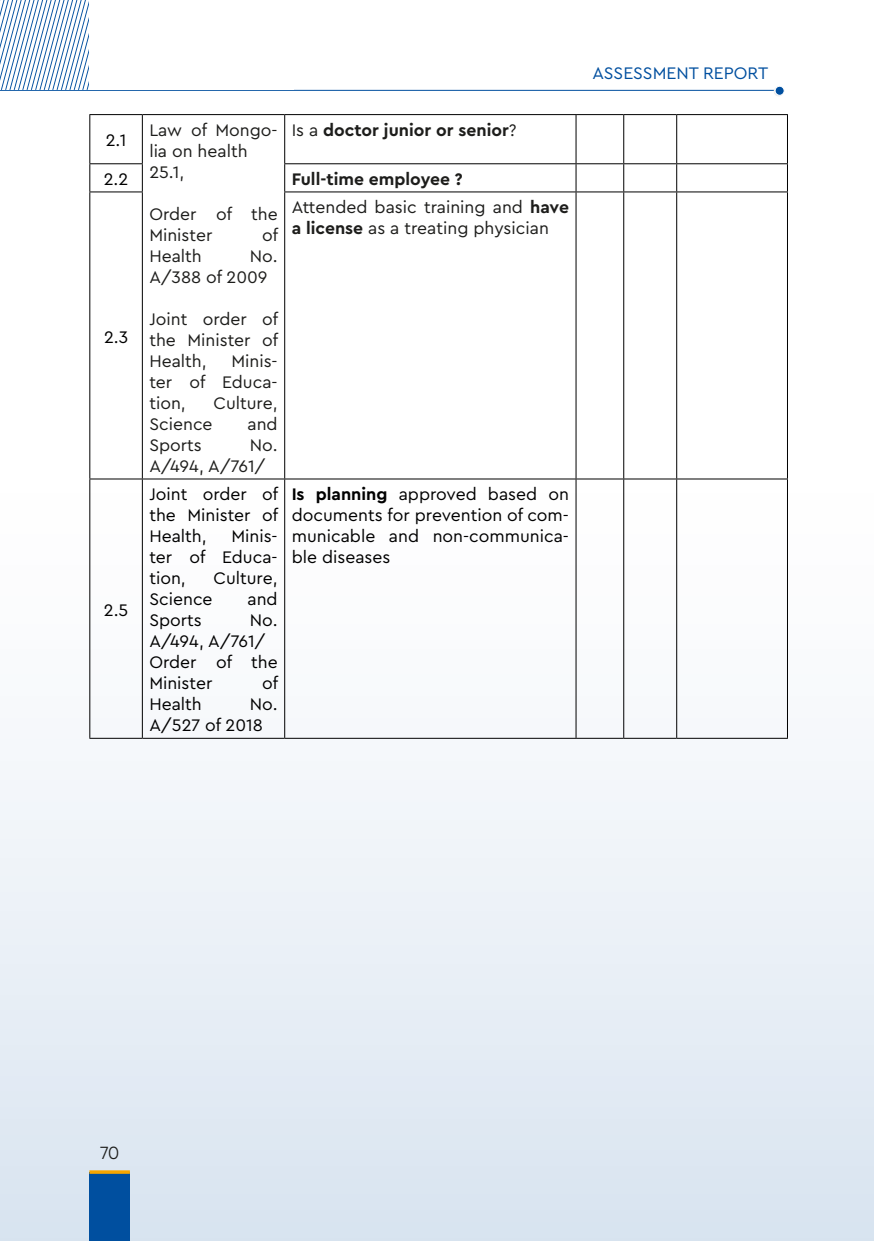
<style>
.page{position:relative;width:874px;height:1241px;background:#fff}
.page>*{position:absolute;margin:0;border:0;box-sizing:border-box;transform-origin:0 0}
.t1{font:17.5px/21px "Cera Pro";color:#000;text-align:justify}
.t2{font:17.5px/21px "Cera Pro";color:#1d1d1b}
.t3{font:700 17.5px "Cera Pro";color:#1d1d1b}
.t4{font:17.5px "Cera Pro";color:#004f9f}
.t5{font:17.5px "GIP";color:#1d1d1b}
.s1{font-weight:400}
.s2{font-weight:700}
</style>
<div class="page">
<div style="left:0;top:461px;width:873px;height:779px;background:linear-gradient(to bottom,#fffffe,#dbe6f1)"></div>
<hr style="left:0;top:90px;width:779px;height:1px;background:#004f9f">
<div style="left:773px;top:86px;width:10px;height:10px;border:1px solid #ededed;border-radius:50%"></div>
<div style="left:774px;top:86px;width:9px;height:9px;background:#004f9f;border-radius:50%"></div>
<div style="left:774px;top:86px;width:10px;height:10px;border:1px solid #fff;border-radius:50%"></div>
<svg style="left:0;top:0;width:204px;height:91px"></svg>
<div style="left:89px;top:0;width:205px;height:90px;background:#fff"></div>
<div style="left:89px;top:1172px;width:41px;height:68px;background:#004f9f"></div>
<hr style="left:89px;top:1170px;width:41px;height:3px;background:#f7a600">
<hr style="left:89px;top:114px;width:53px;height:1px;background:#000">
<hr style="left:89px;top:115px;width:1px;height:48px;background:#000">
<hr style="left:142px;top:114px;width:142px;height:1px;background:#000">
<hr style="left:142px;top:115px;width:1px;height:48px;background:#000">
<hr style="left:284px;top:114px;width:291px;height:1px;background:#000">
<hr style="left:284px;top:115px;width:1px;height:48px;background:#000">
<hr style="left:575px;top:114px;width:48px;height:1px;background:#000">
<hr style="left:575px;top:115px;width:1px;height:48px;background:#000">
<hr style="left:623px;top:114px;width:53px;height:1px;background:#000">
<hr style="left:623px;top:115px;width:1px;height:48px;background:#000">
<hr style="left:676px;top:114px;width:111px;height:1px;background:#000">
<hr style="left:676px;top:115px;width:1px;height:48px;background:#000">
<hr style="left:786px;top:115px;width:1px;height:48px;background:#000">
<hr style="left:89px;top:163px;width:54px;height:1px;background:#000">
<svg style="left:89px;top:164px;width:1px;height:27px"></svg>
<svg style="left:142px;top:164px;width:1px;height:27px"></svg>
<hr style="left:284px;top:163px;width:291px;height:1px;background:#000">
<svg style="left:284px;top:164px;width:1px;height:27px"></svg>
<hr style="left:575px;top:163px;width:48px;height:1px;background:#000">
<svg style="left:575px;top:164px;width:1px;height:27px"></svg>
<hr style="left:623px;top:163px;width:53px;height:1px;background:#000">
<svg style="left:623px;top:164px;width:1px;height:27px"></svg>
<hr style="left:676px;top:163px;width:111px;height:1px;background:#000">
<svg style="left:676px;top:164px;width:1px;height:27px"></svg>
<hr style="left:89px;top:191px;width:54px;height:1px;background:#000">
<hr style="left:89px;top:192px;width:1px;height:286px;background:#000">
<hr style="left:142px;top:192px;width:1px;height:286px;background:#000">
<hr style="left:284px;top:191px;width:291px;height:1px;background:#000">
<hr style="left:284px;top:192px;width:1px;height:286px;background:#000">
<hr style="left:575px;top:191px;width:48px;height:1px;background:#000">
<hr style="left:575px;top:192px;width:1px;height:286px;background:#000">
<hr style="left:623px;top:191px;width:53px;height:1px;background:#000">
<hr style="left:623px;top:192px;width:1px;height:286px;background:#000">
<hr style="left:676px;top:191px;width:111px;height:1px;background:#000">
<hr style="left:676px;top:192px;width:1px;height:286px;background:#000">
<hr style="left:786px;top:192px;width:1px;height:286px;background:#000">
<hr style="left:89px;top:478px;width:53px;height:1px;background:#000">
<hr style="left:89px;top:479px;width:1px;height:258px;background:#000">
<hr style="left:142px;top:478px;width:142px;height:1px;background:#000">
<hr style="left:142px;top:479px;width:1px;height:258px;background:#000">
<hr style="left:284px;top:478px;width:291px;height:1px;background:#000">
<hr style="left:284px;top:479px;width:1px;height:258px;background:#000">
<hr style="left:575px;top:478px;width:48px;height:1px;background:#000">
<hr style="left:575px;top:479px;width:1px;height:258px;background:#000">
<hr style="left:623px;top:478px;width:53px;height:1px;background:#000">
<hr style="left:623px;top:479px;width:1px;height:258px;background:#000">
<hr style="left:676px;top:478px;width:111px;height:1px;background:#000">
<hr style="left:676px;top:479px;width:1px;height:258px;background:#000">
<hr style="left:786px;top:479px;width:1px;height:258px;background:#000">
<hr style="left:89px;top:737px;width:53px;height:1px;background:#000">
<hr style="left:142px;top:737px;width:142px;height:1px;background:#000">
<hr style="left:284px;top:737px;width:291px;height:1px;background:#000">
<hr style="left:575px;top:737px;width:48px;height:1px;background:#000">
<hr style="left:623px;top:737px;width:53px;height:1px;background:#000">
<hr style="left:676px;top:737px;width:111px;height:1px;background:#000">
<p class="t3" style="left:291px;top:118px;width:226px"><span class="s1">Is a</span> doctor junior or senior<span class="s1">?</span></p>
<p class="t2" style="left:149px;top:119px;width:130px">Law of Mongo&shy;lia on health</p>
<p class="t2" style="left:149px;top:161px;width:37px">25.1,</p>
<p class="t2" style="left:149px;top:203px;width:130px">Order of the<br>Minister</p>
<p class="t1" style="left:106px;top:129px;width:22px">2.1</p>
<p class="t1" style="left:104px;top:168px;width:26px">2.2</p>
<p class="t3" style="left:291px;top:167px;width:173px">Full-time employee ?</p>
<p class="t2" style="left:291px;top:196px;width:279px">Attended basic training and <span class="s2">have a license</span> as a treating physician</p>
<p class="t2" style="left:262px;top:224px;width:17px">of</p>
<p class="t1" style="left:104px;top:325px;width:26px">2.3</p>
<p class="t1" style="left:104px;top:598px;width:26px">2.5</p>
<p class="t2" style="left:149px;top:245px;width:54px">Health</p>
<p class="t2" style="left:149px;top:245px;width:130px;text-indent:101px">No.<br>A/388 of 2009</p>
<p class="t2" style="left:149px;top:308px;width:130px;text-align:justify">Joint order of the Minister of Health,</p>
<p class="t2" style="left:149px;top:350px;width:130px;text-align:justify;text-indent:82px">Minis&shy;ter of Educa&shy;tion,</p>
<p class="t2" style="left:213px;top:392px;width:66px">Culture,</p>
<p class="t2" style="left:149px;top:413px;width:65px">Science</p>
<p class="t2" style="left:247px;top:413px;width:32px">and</p>
<p class="t2" style="left:149px;top:434px;width:54px">Sports</p>
<p class="t2" style="left:149px;top:434px;width:130px;text-indent:101px">No.<br>A/494, A/761/</p>
<p class="t1" style="left:149px;top:483px;width:130px">Joint order of the Minister of Health,</p>
<p class="t1" style="left:149px;top:525px;width:130px;text-indent:82px">Minis&shy;ter of Educa&shy;tion,</p>
<p class="t1" style="left:213px;top:567px;width:66px">Culture,</p>
<p class="t1" style="left:149px;top:588px;width:65px">Science</p>
<p class="t1" style="left:247px;top:588px;width:32px">and</p>
<p class="t1" style="left:149px;top:609px;width:54px">Sports</p>
<p class="t1" style="left:149px;top:609px;width:130px;text-indent:101px">No.<br>A/494, A/761/</p>
<p class="t1" style="left:149px;top:651px;width:130px">Order of the<br>Minister</p>
<p class="t1" style="left:262px;top:672px;width:17px">of</p>
<p class="t1" style="left:149px;top:693px;width:54px">Health</p>
<p class="t1" style="left:149px;top:693px;width:130px;text-indent:101px">No.<br>A/527 of 2018</p>
<p class="t1" style="left:291px;top:483px;width:279px"><span class="s2">Is planning</span> approved based on documents for prevention of com&shy;municable and non-communica&shy;ble diseases</p>
<p class="t4" style="left:592px;top:62px;width:177px">ASSESSMENT REPORT</p>
<p class="t5" style="left:100px;top:1141px;width:21px">70</p>
</div>
